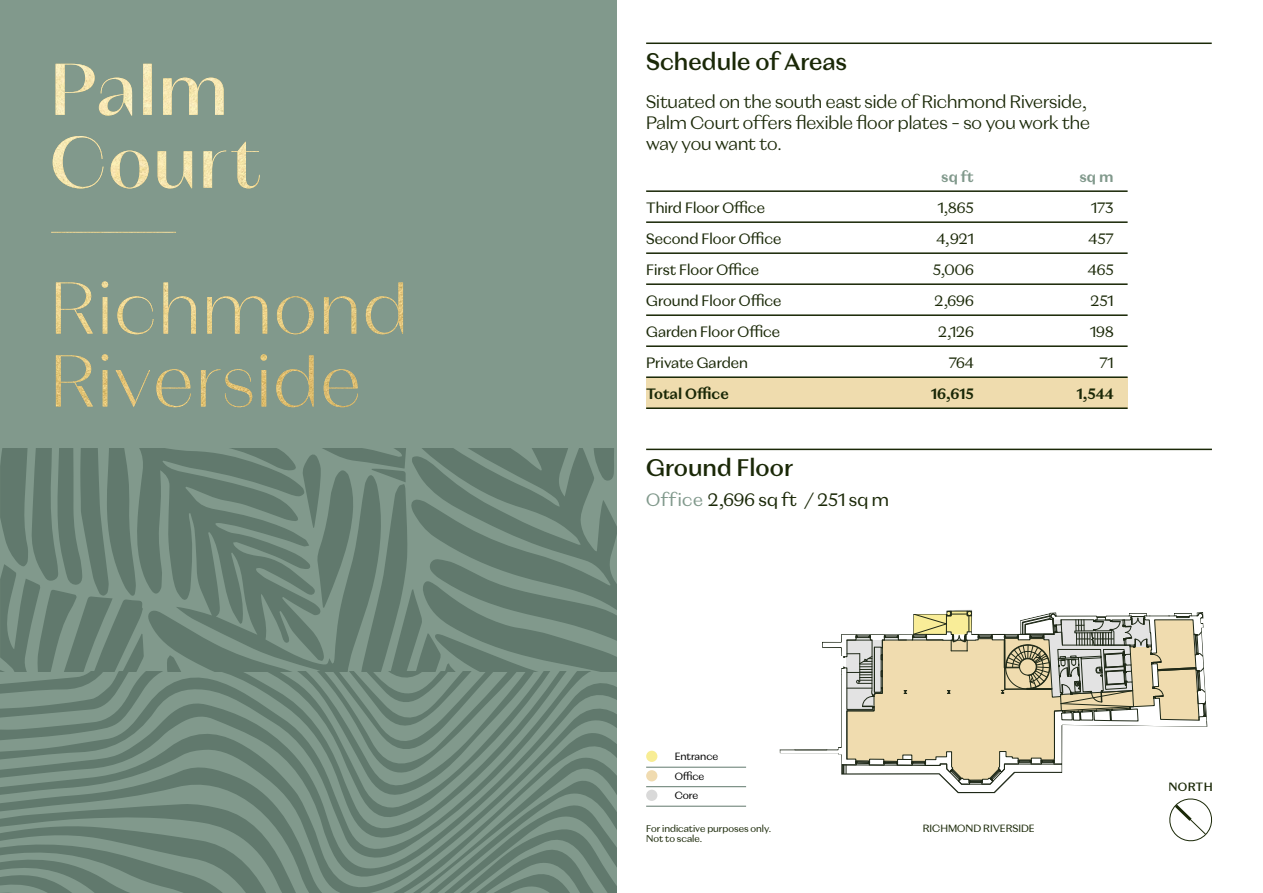
<style>
.page{position:relative;width:1263px;height:893px;background:#fff}
.page>*{position:absolute;margin:0;border:0;box-sizing:border-box;transform-origin:0 0}
.t1{font:500 24px "Magnat Text";color:#1a2807}
.t2{font:300 18px/21px "Magnat Text";color:#1a2807}
.t3{font:18px "Magnat Text";letter-spacing:.01em;color:#1a2807}
.t4{font:15px "Magnat Text";color:#1a2807}
.t5{font:600 15px "Magnat Text";color:#1a2807}
.t6{font:600 15px "Magnat Text";color:#81998c}
.t7{font:500 12px "Magnat Text";letter-spacing:.02em;color:#1a2807}
.t8{font:10.5px/19.5px "Magnat Text";color:#000}
.t9{font:10.5px "Magnat Text";color:#1a2807}
.t10{font:9.75px/9.8px "Magnat Text";color:#1a2807}
.s1{color:#81998c}
</style>
<div class="page">
<div style="left:0;top:0;width:617px;height:893px;background:#81998c"></div>
<svg style="left:1px;top:879px;width:616px;height:14px;fill:#637b6f"></svg>
<svg style="left:1px;top:860px;width:616px;height:19px"></svg>
<svg style="left:1px;top:821px;width:616px;height:39px"></svg>
<svg style="left:1px;top:798px;width:616px;height:23px"></svg>
<svg style="left:1px;top:781px;width:616px;height:17px"></svg>
<svg style="left:1px;top:754px;width:616px;height:27px"></svg>
<svg style="left:1px;top:729px;width:616px;height:25px"></svg>
<svg style="left:0;top:449px;width:617px;height:280px"></svg>
<hr style="left:646px;top:43px;width:566px;height:1px;background:#1a2807">
<div style="left:646px;top:377px;width:481px;height:31px;background:#efdcae"></div>
<hr style="left:646px;top:190px;width:481px;height:2px;background:#1a2807">
<hr style="left:646px;top:221px;width:481px;height:2px;background:#1a2807">
<hr style="left:646px;top:252px;width:481px;height:2px;background:#1a2807">
<hr style="left:646px;top:283px;width:481px;height:2px;background:#1a2807">
<hr style="left:646px;top:314px;width:481px;height:2px;background:#1a2807">
<hr style="left:646px;top:345px;width:481px;height:2px;background:#1a2807">
<hr style="left:646px;top:376px;width:481px;height:2px;background:#1a2807">
<hr style="left:646px;top:407px;width:481px;height:2px;background:#1a2807">
<hr style="left:646px;top:449px;width:566px;height:1px;background:#1a2807">
<svg style="left:779px;top:610px;width:433px;height:232px"></svg>
<hr style="left:646px;top:767px;width:100px;height:1px;background:#61796d">
<hr style="left:646px;top:786px;width:100px;height:1px;background:#61796d">
<hr style="left:646px;top:806px;width:100px;height:1px;background:#61796d">
<div style="left:646px;top:751px;width:11px;height:11px;background:#f8ed94;border-radius:50%"></div>
<div style="left:646px;top:770px;width:11px;height:11px;background:#f0dbb0;border-radius:50%"></div>
<div style="left:646px;top:790px;width:11px;height:11px;background:#d9d9d9;border-radius:50%"></div>
<svg style="left:55px;top:334px;width:330px;height:73px"></svg>
<img style="left:51px;top:64px;width:352px;height:270px">
<h1 class="t1" style="left:646px;top:46px;width:203px">Schedule of Areas</h1>
<p class="t2" style="left:646px;top:91px;width:445px">Situated on the south east side of Richmond Riverside,<br>Palm Court offers flexible floor plates – so you work the way you want to.</p>
<p class="t6" style="left:941px;top:167px;width:34px">sq ft</p>
<p class="t6" style="left:1079px;top:167px;width:36px">sq m</p>
<p class="t4" style="left:646px;top:198px;width:120px">Third Floor Office</p>
<p class="t4" style="left:938px;top:198px;width:37px">1,865</p>
<p class="t4" style="left:1091px;top:198px;width:24px">173</p>
<p class="t4" style="left:646px;top:229px;width:137px">Second Floor Office</p>
<p class="t4" style="left:936px;top:229px;width:39px">4,921</p>
<p class="t4" style="left:1088px;top:229px;width:27px">457</p>
<p class="t4" style="left:646px;top:260px;width:114px">First Floor Office</p>
<p class="t4" style="left:933px;top:260px;width:42px">5,006</p>
<p class="t4" style="left:1088px;top:260px;width:27px">465</p>
<p class="t4" style="left:646px;top:291px;width:137px">Ground Floor Office</p>
<p class="t4" style="left:934px;top:291px;width:41px">2,696</p>
<p class="t4" style="left:1090px;top:291px;width:25px">251</p>
<p class="t4" style="left:646px;top:322px;width:135px">Garden Floor Office</p>
<p class="t4" style="left:938px;top:322px;width:37px">2,126</p>
<p class="t4" style="left:1090px;top:322px;width:25px">198</p>
<p class="t4" style="left:646px;top:353px;width:103px">Private Garden</p>
<p class="t4" style="left:949px;top:353px;width:27px">764</p>
<p class="t4" style="left:1099px;top:353px;width:16px">71</p>
<p class="t5" style="left:646px;top:384px;width:84px">Total Office</p>
<p class="t5" style="left:931px;top:384px;width:44px">16,615</p>
<p class="t5" style="left:1077px;top:384px;width:38px">1,544</p>
<h1 class="t1" style="left:646px;top:452px;width:148px">Ground Floor</h1>
<p class="t3" style="left:646px;top:488px;width:244px"><span class="s1">Office</span> 2,696 sq ft / 251 sq m</p>
<p class="t8" style="left:675px;top:747px;width:45px">Entrance<br>Office<br>Core</p>
<p class="t10" style="left:646px;top:824px;width:127px">For indicative purposes only.<br>Not to scale.</p>
<p class="t9" style="left:923px;top:822px;width:113px">RICHMOND RIVERSIDE</p>
<p class="t7" style="left:1169px;top:779px;width:46px">NORTH</p>
</div>
